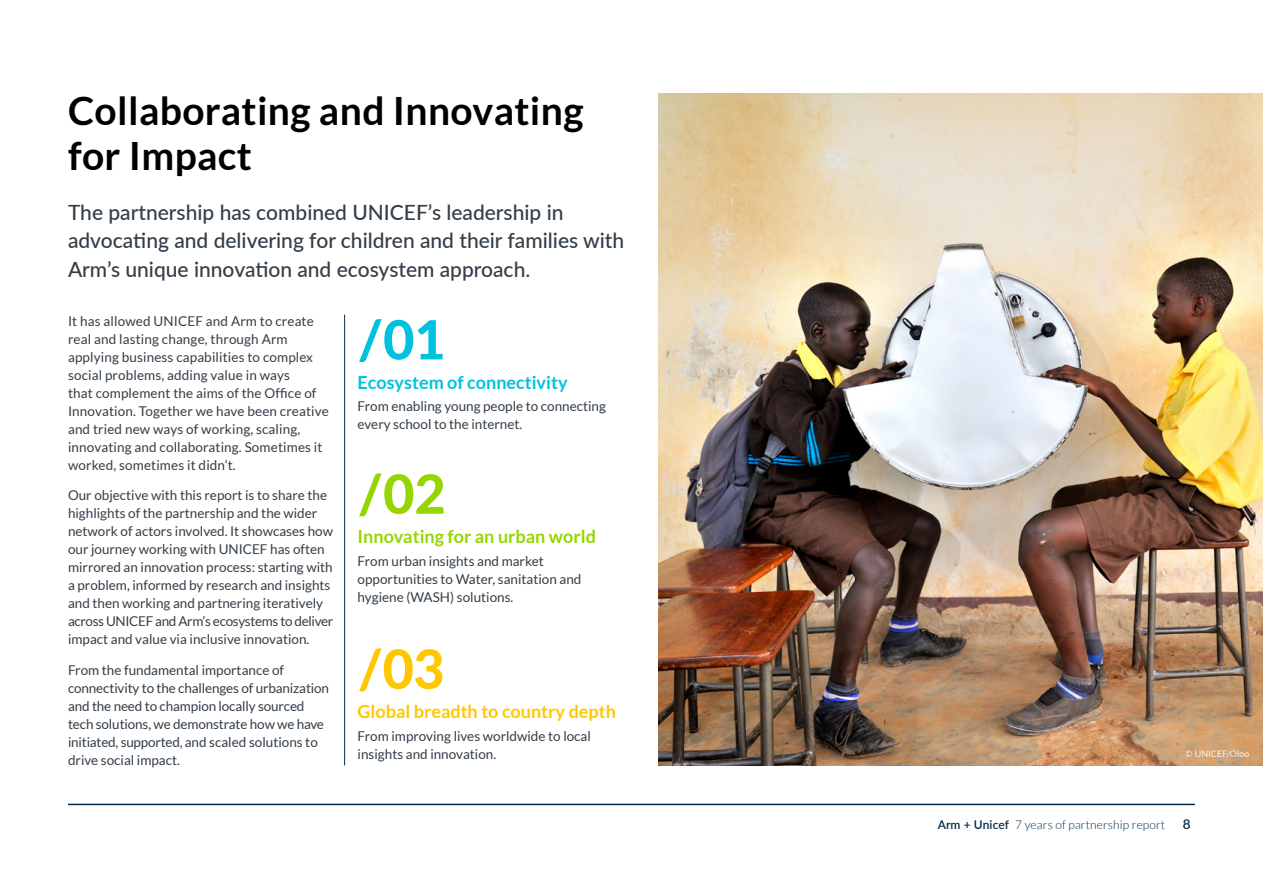
<style>
.page{position:relative;width:1263px;height:893px;background:#fff}
.page>*{position:absolute;margin:0;border:0;box-sizing:border-box;transform-origin:0 0}
.t1{font:800 54px "Lato";color:#00c1de}
.t2{font:800 54px "Lato";color:#95d600}
.t3{font:800 54px "Lato";color:#ffc700}
.t4{font:700 39px/44.8px "Lato";letter-spacing:.01em;color:#000}
.t5{font:500 21px/28.5px "Lato";color:#333e48}
.t6{font:700 18px "Lato";color:#ffc700}
.t7{font:700 18px "Lato";color:#95d600}
.t8{font:700 18px "Lato";color:#00c1de}
.t9{font:13.5px/18px "Lato";color:#333e48}
.t10{font:600 13.5px "Lato";color:#002b49}
.t11{font:300 12px "Lato";letter-spacing:.01em;color:#002b49}
.t12{font:9px "Lato";color:#fff}
.s1{font-weight:600}
</style>
<div class="page">
<hr style="left:68px;top:804px;width:1127px;height:1px;background:#002b49">
<hr style="left:344px;top:315px;width:1px;height:450px;background:#002b49">
<img style="left:658px;top:94px;width:605px;height:671px">
<h2 class="t4" style="left:68px;top:88px;width:517px">Collaborating and Innovating for Impact</h2>
<h3 class="t5" style="left:68px;top:197px;width:558px">The partnership has combined UNICEF’s leadership in advocating and delivering for children and their families with<br>Arm’s unique innovation and ecosystem approach.</h3>
<p class="t9" style="left:68px;top:312px;width:262px">It has allowed UNICEF and Arm to create real and lasting change, through Arm applying business capabilities to complex social problems, adding value in ways<br>that complement the aims of the Office of Innovation. Together we have been creative and tried new ways of working, scaling, innovating and collaborating. Sometimes it worked, sometimes it didn’t.</p>
<p class="t9" style="left:68px;top:486px;width:267px">Our objective with this report is to share the highlights of the partnership and the wider network of actors involved. It showcases how our journey working with UNICEF has often mirrored an innovation process: starting with a problem, informed by research and insights and then working and partnering iteratively across UNICEF and Arm’s ecosystems to deliver impact and value via inclusive innovation.</p>
<p class="t9" style="left:68px;top:661px;width:263px">From the fundamental importance of connectivity to the challenges of urbanization and the need to champion locally sourced tech solutions, we demonstrate how we have initiated, supported, and scaled solutions to drive social impact.</p>
<h1 class="t1" style="left:358px;top:300px;width:90px">/01</h1>
<h3 class="t8" style="left:358px;top:372px;width:211px">Ecosystem of connectivity</h3>
<p class="t9" style="left:358px;top:397px;width:250px">From enabling young people to connecting every school to the internet.</p>
<h1 class="t2" style="left:358px;top:454px;width:90px">/02</h1>
<h3 class="t7" style="left:358px;top:527px;width:240px">Innovating for an urban world</h3>
<p class="t9" style="left:358px;top:552px;width:225px">From urban insights and market opportunities to Water, sanitation and hygiene (WASH) solutions.</p>
<h1 class="t3" style="left:358px;top:629px;width:89px">/03</h1>
<h3 class="t6" style="left:358px;top:702px;width:260px">Global breadth to country depth</h3>
<p class="t9" style="left:358px;top:727px;width:235px">From improving lives worldwide to local insights and innovation.</p>
<p class="t12" style="left:1186px;top:749px;width:65px">© UNICEF/Oloo</p>
<p class="t11" style="left:938px;top:818px;width:229px"><span class="s1">Arm + Unicef</span> 7 years of partnership report</p>
<p class="t10" style="left:1183px;top:814px;width:9px">8</p>
</div>
